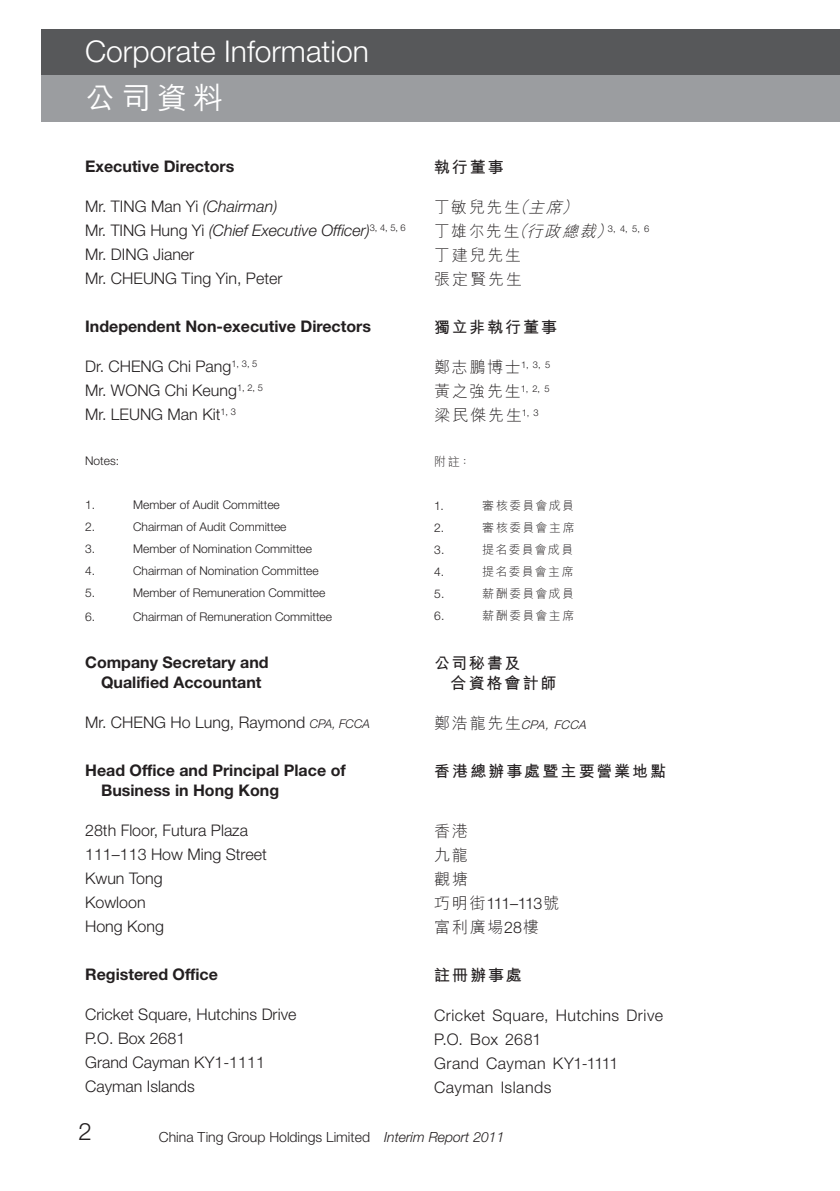
<style>
.page{position:relative;width:840px;height:1191px;background:#fff}
.page>*{position:absolute;margin:0;border:0;box-sizing:border-box;transform-origin:0 0}
.t1{font:300 30px "Helvetica Neue LT Std";color:#fff}
.t2{font:500 30px "M Hei HK";color:#fff}
.t3{font:300 24px "Helvetica Neue LT Std";color:#231f20}
.t4{font:300 16px/24px "Helvetica Neue LT Std";color:#231f20}
.t5{font:700 16px/20px "Helvetica Neue LT Std";color:#231f20;text-align:center}
.t6{font:300 16px/24px "Helvetica Neue LT Std";letter-spacing:.03em;color:#231f20}
.t7{font:300 16px/24px "M Hei HK";letter-spacing:.105em;color:#231f20;text-align:justify}
.t8{font:700 16px/20px "M Hei HK";letter-spacing:.12em;color:#231f20}
.t9{font:300 14px "Helvetica Neue LT Std";color:#231f20}
.t10{font:300 12px "Helvetica Neue LT Std";color:#231f20}
.t11{font:300 12px "M Hei HK";letter-spacing:.11em;color:#231f20}
.t12{font:italic 300 12px "Helvetica Neue LT Std";color:#231f20}
.t13{font:300 9.4px "Helvetica Neue LT Std";color:#231f20}
.s1{font-style:italic}
.s2{font-style:italic;font-size:12px}
.s3{font-family:"M Hei HK";font-size:16px}
.s4{font-family:"M Hei HK";font-style:italic;font-size:16px}
.s5{font-family:"M Hei HK";font-style:normal;font-size:16px}
.s6{font-family:"M Hei HK"}
.s7{font-family:"Helvetica Neue LT Std"}
</style>
<div class="page">
<div style="left:42px;top:29px;width:797px;height:47px;background:#57585a"></div>
<div style="left:42px;top:75px;width:797px;height:47px;background:#9b9da0"></div>
<h1 class="t1" style="left:85px;top:33px;width:285px">Corporate Information</h1>
<h1 class="t2" style="left:85px;top:76px;width:139px">公司資料</h1>
<p class="t5" style="left:85px;top:156px;width:151px">Executive Directors</p>
<p class="t4" style="left:85px;top:194px;width:322px">Mr. TING Man Yi <span class="s1">(Chairman)<br></span>Mr. TING Hung Yi <span class="s1">(Chief Executive Officer)</span><sup>3,</sup> <sup>4,</sup> <sup>5,</sup> <sup>6<br></sup>Mr. DING Jianer<br>Mr. CHEUNG Ting Yin, Peter</p>
<p class="t5" style="left:85px;top:316px;width:287px">Independent Non-executive Directors</p>
<p class="t4" style="left:85px;top:354px;width:179px">Dr. CHENG Chi Pang<sup>1,</sup> <sup>3,</sup> <sup>5<br></sup>Mr. WONG Chi Keung<sup>1,</sup> <sup>2,</sup> <sup>5<br></sup>Mr. LEUNG Man Kit<sup>1,</sup> <sup>3</sup></p>
<p class="t10" style="left:85px;top:453px;width:36px">Notes:</p>
<p class="t10" style="left:85px;top:497px;width:12px">1.</p>
<p class="t10" style="left:133px;top:497px;width:148px">Member of Audit Committee</p>
<p class="t10" style="left:85px;top:519px;width:12px">2.</p>
<p class="t10" style="left:133px;top:519px;width:155px">Chairman of Audit Committee</p>
<p class="t10" style="left:85px;top:541px;width:12px">3.</p>
<p class="t10" style="left:133px;top:541px;width:180px">Member of Nomination Committee</p>
<p class="t10" style="left:85px;top:563px;width:12px">4.</p>
<p class="t10" style="left:133px;top:563px;width:187px">Chairman of Nomination Committee</p>
<p class="t10" style="left:85px;top:585px;width:12px">5.</p>
<p class="t10" style="left:133px;top:585px;width:194px">Member of Remuneration Committee</p>
<p class="t10" style="left:85px;top:609px;width:12px">6.</p>
<p class="t10" style="left:133px;top:609px;width:200px">Chairman of Remuneration Committee</p>
<p class="t5" style="left:85px;top:652px;width:185px">Company Secretary and<br>Qualified Accountant</p>
<p class="t4" style="left:85px;top:710px;width:286px">Mr. CHENG Ho Lung, Raymond <span class="s2">CPA, FCCA</span></p>
<p class="t5" style="left:101px;top:760px;width:246px;text-align:left;text-indent:-16px">Head Office and Principal Place of<br>Business in Hong Kong</p>
<p class="t4" style="left:85px;top:818px;width:183px">28th Floor, Futura Plaza<br>111–113 How Ming Street<br>Kwun Tong<br>Kowloon<br>Hong Kong</p>
<p class="t5" style="left:85px;top:964px;width:134px">Registered Office</p>
<p class="t4" style="left:85px;top:1002px;width:213px">Cricket Square, Hutchins Drive<br>P.O. Box 2681<br>Grand Cayman KY1-1111<br>Cayman Islands</p>
<p class="t8" style="left:434px;top:156px;width:71px">執行董事</p>
<p class="t7" style="left:434px;top:195px;width:150px">丁敏兒先生<span class="s1">（主席）</span></p>
<p class="t13" style="left:434px;top:223px;width:216px"><span class="s3">丁雄尔先生</span><span class="s4">（行政總裁）</span>3, 4, 5, 6</p>
<p class="t7" style="left:434px;top:243px;width:89px">丁建兒先生張定賢先生</p>
<p class="t8" style="left:434px;top:316px;width:124px">獨立非執行董事</p>
<p class="t7" style="left:434px;top:355px;width:117px">鄭志鵬博士<sup>1,</sup> <sup>3,</sup> <sup>5</sup>黃之強先生<sup>1,</sup> <sup>2,</sup> <sup>5</sup>梁民傑先生<sup>1,</sup> <sup>3</sup></p>
<p class="t11" style="left:434px;top:453px;width:38px">附註：</p>
<p class="t10" style="left:434px;top:498px;width:11px">1.</p>
<p class="t11" style="left:482px;top:497px;width:93px">審核委員會成員</p>
<p class="t10" style="left:434px;top:520px;width:11px">2.</p>
<p class="t11" style="left:482px;top:519px;width:94px">審核委員會主席</p>
<p class="t10" style="left:434px;top:542px;width:12px">3.</p>
<p class="t11" style="left:482px;top:541px;width:92px">提名委員會成員</p>
<p class="t10" style="left:434px;top:564px;width:12px">4.</p>
<p class="t11" style="left:482px;top:563px;width:93px">提名委員會主席</p>
<p class="t10" style="left:434px;top:586px;width:12px">5.</p>
<p class="t11" style="left:482px;top:585px;width:93px">薪酬委員會成員</p>
<p class="t10" style="left:434px;top:608px;width:12px">6.</p>
<p class="t11" style="left:482px;top:607px;width:94px">薪酬委員會主席</p>
<p class="t8" style="left:450px;top:652px;width:108px;text-indent:-16px">公司秘書及<br>合資格會計師</p>
<p class="t12" style="left:434px;top:717px;width:157px"><span class="s5">鄭浩龍先生</span>CPA, FCCA</p>
<p class="t8" style="left:434px;top:760px;width:233px">香港總辦事處暨主要營業地點</p>
<p class="t7" style="left:434px;top:819px;width:36px">香港九龍觀塘</p>
<p class="t4" style="left:434px;top:891px;width:127px"><span class="s6">巧明街</span>111–113<span class="s6">號</span></p>
<p class="t7" style="left:434px;top:915px;width:106px">富利廣場<span class="s7">28</span>樓</p>
<p class="t8" style="left:434px;top:964px;width:89px">註冊辦事處</p>
<p class="t6" style="left:434px;top:1003px;width:230px">Cricket Square, Hutchins Drive<br>P.O. Box 2681<br>Grand Cayman KY1-1111<br>Cayman Islands</p>
<h2 class="t3" style="left:78px;top:1116px;width:15px">2</h2>
<p class="t9" style="left:159px;top:1128px;width:347px">China Ting Group Holdings Limited <span class="s1">Interim Report 2011</span></p>
</div>
